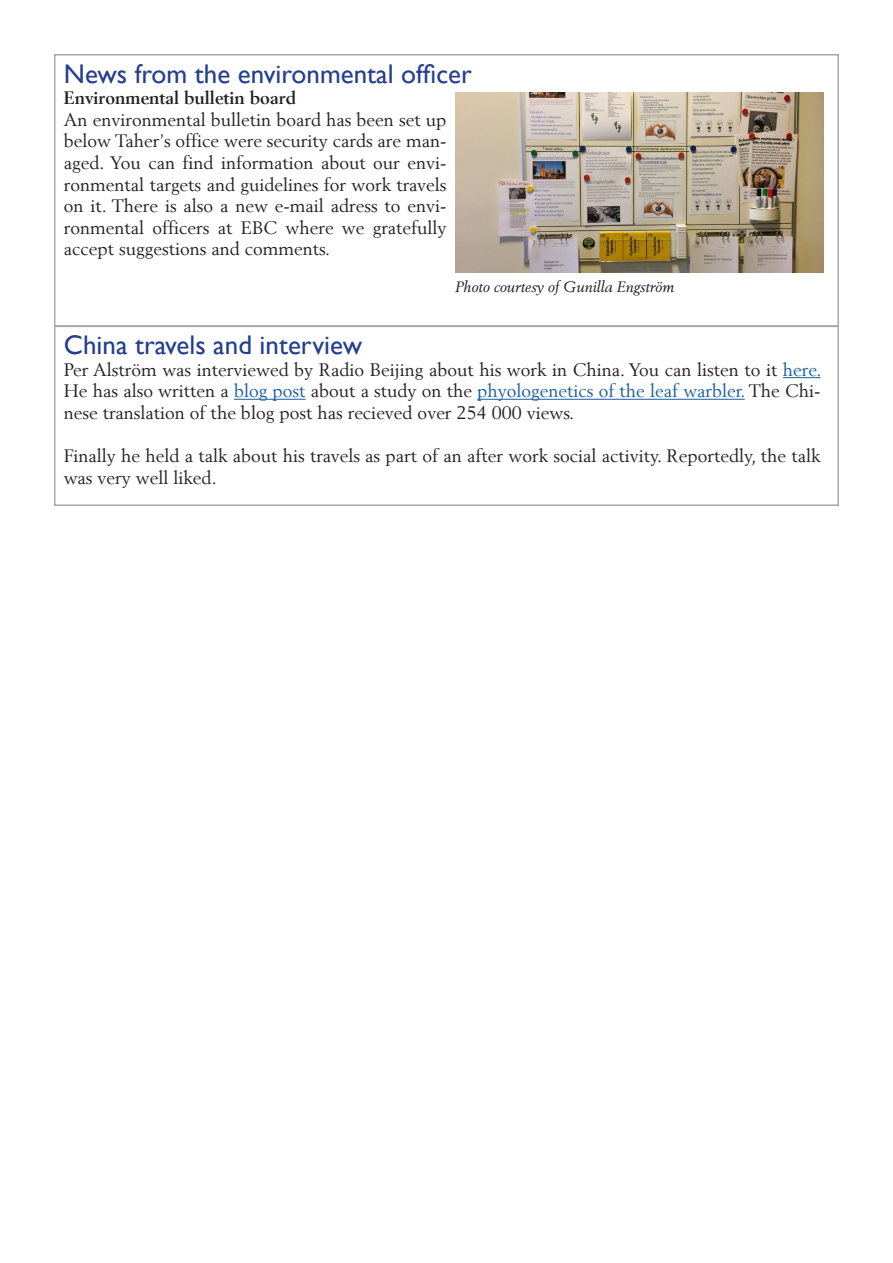
<style>
.page{position:relative;width:893px;height:1263px;background:#fff}
.page>*{position:absolute;margin:0;border:0;box-sizing:border-box;transform-origin:0 0}
.t1{font:27px "Gill Alt One";color:#253f8e}
.t2{font:18px/21.6px "Berling";color:#231f20;text-align:justify}
.t3{font:700 18px "Berling";color:#231f20}
.t4{font:italic 15px "Berling";color:#231f20}
.s1{color:#175d9e}
</style>
<div class="page">
<div style="left:54px;top:54px;width:785px;height:273px;border:2px solid #a8a9ad"></div>
<img style="left:455px;top:92px;width:368px;height:180px">
<hr style="left:783px;top:377px;width:37px;height:1px;background:#175d9e">
<hr style="left:234px;top:399px;width:72px;height:1px;background:#175d9e">
<hr style="left:477px;top:399px;width:268px;height:1px;background:#175d9e">
<div style="left:54px;top:326px;width:785px;height:180px;border:2px solid #a8a9ad"></div>
<p class="t1" style="left:64px;top:58px;width:409px">News from the environmental officer</p>
<p class="t3" style="left:64px;top:87px;width:234px">Environmental bulletin board</p>
<p class="t2" style="left:64px;top:109px;width:384px">An environmental bulletin board has been set up below Taher’s office were security cards are man&shy;aged. You can find information about our envi&shy;ronmental targets and guidelines for work travels on it. There is also a new e-mail adress to envi&shy;ronmental officers at EBC where we gratefully accept suggestions and comments.</p>
<p class="t4" style="left:455px;top:278px;width:221px">Photo courtesy of Gunilla Engström</p>
<p class="t1" style="left:64px;top:329px;width:300px">China travels and interview</p>
<p class="t2" style="left:64px;top:358px;width:759px">Per Alström was interviewed by Radio Beijing about his work in China. You can listen to it <span class="s1">here.<br></span>He has also written a <span class="s1">blog post</span> about a study on the <span class="s1">phyologenetics of the leaf warbler.</span> The Chi&shy;nese translation of the blog post has recieved over 254 000 views.</p>
<p class="t2" style="left:64px;top:445px;width:758px">Finally he held a talk about his travels as part of an after work social activity. Reportedly, the talk was very well liked.</p>
</div>
